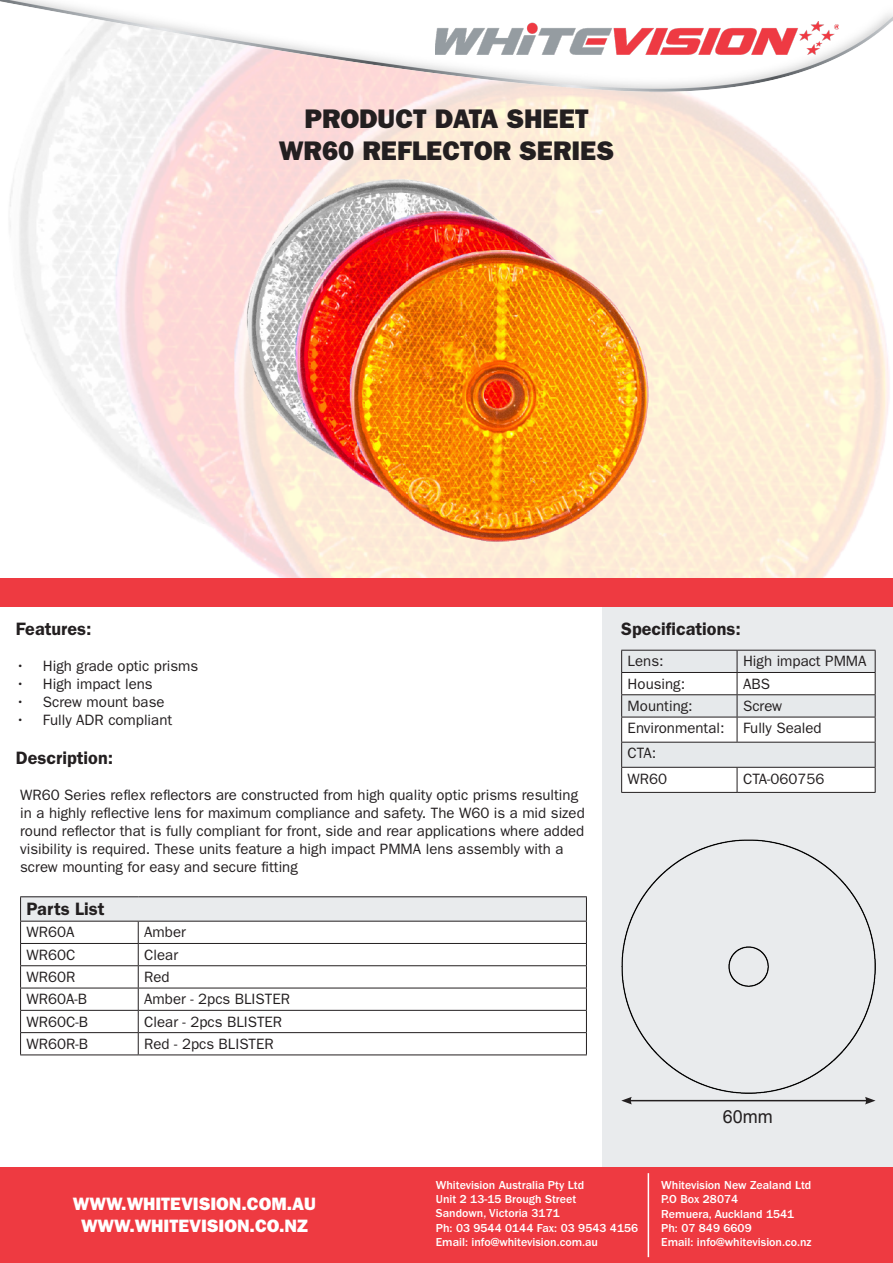
<style>
.page{position:relative;width:893px;height:1263px;background:#fff}
.page>*{position:absolute;margin:0;border:0;box-sizing:border-box;transform-origin:0 0}
.t1{font:27px "ITC Franklin Gothic Std Hvy";color:#231f20}
.t2{font:600 18px "ITC Franklin Gothic Std";color:#231f20}
.t3{font:18px "ITC Franklin Gothic Std Hvy";color:#fff}
.t4{font:18px "Arial";color:#231f20}
.t5{font:15px/18px "ITC Franklin Gothic Std";color:#231f20}
.t6{font:500 12px "ITC Franklin Gothic Std";color:#fff}
</style>
<div class="page">
<img style="left:0;top:0;width:890px;height:578px">
<img style="left:244px;top:175px;width:405px;height:369px">
<div style="left:603px;top:607px;width:290px;height:561px;background:#e9ebed"></div>
<div style="left:0;top:578px;width:893px;height:29px;background:#ee3a41"></div>
<img style="left:0;top:1px;width:893px;height:95px">
<div style="left:0;top:1167px;width:893px;height:96px;background:#ee3a41"></div>
<hr style="left:648px;top:1173px;width:1px;height:84px;background:#fff">
<img style="left:435px;top:21px;width:404px;height:33px">
<svg style="left:621px;top:650px;width:255px;height:142px"></svg>
<hr style="left:621px;top:792px;width:116px;height:1px;background:#231f20">
<hr style="left:737px;top:792px;width:138px;height:1px;background:#231f20">
<div style="left:21px;top:897px;width:565px;height:24px;background:#e9ebed"></div>
<hr style="left:20px;top:896px;width:118px;height:1px;background:#231f20">
<hr style="left:138px;top:896px;width:449px;height:1px;background:#231f20">
<hr style="left:20px;top:921px;width:118px;height:1px;background:#231f20">
<hr style="left:138px;top:921px;width:449px;height:1px;background:#231f20">
<hr style="left:20px;top:943px;width:118px;height:1px;background:#231f20">
<hr style="left:138px;top:943px;width:449px;height:1px;background:#231f20">
<hr style="left:20px;top:965px;width:118px;height:1px;background:#231f20">
<hr style="left:138px;top:965px;width:449px;height:1px;background:#231f20">
<hr style="left:20px;top:988px;width:118px;height:1px;background:#231f20">
<hr style="left:138px;top:988px;width:449px;height:1px;background:#231f20">
<hr style="left:20px;top:1010px;width:118px;height:1px;background:#231f20">
<hr style="left:138px;top:1010px;width:449px;height:1px;background:#231f20">
<hr style="left:20px;top:1032px;width:118px;height:1px;background:#231f20">
<svg style="left:20px;top:897px;width:1px;height:157px"></svg>
<hr style="left:138px;top:1032px;width:449px;height:1px;background:#231f20">
<svg style="left:138px;top:921px;width:1px;height:133px"></svg>
<svg style="left:586px;top:897px;width:1px;height:157px"></svg>
<hr style="left:20px;top:1054px;width:118px;height:1px;background:#231f20">
<hr style="left:138px;top:1054px;width:449px;height:1px;background:#231f20">
<img style="left:621px;top:839px;width:254px;height:254px">
<hr style="left:629px;top:1100px;width:238px;height:1px;background:#231f20">
<svg style="left:621px;top:1097px;width:11px;height:7px"></svg>
<svg style="left:865px;top:1097px;width:10px;height:7px"></svg>
<p class="t1" style="left:304px;top:103px;width:286px">PRODUCT DATA SHEET</p>
<p class="t1" style="left:279px;top:135px;width:337px">WR60 REFLECTOR SERIES</p>
<p class="t2" style="left:16px;top:618px;width:77px">Features:</p>
<p class="t5" style="left:16px;top:657px;width:184px">• High grade optic prisms</p>
<p class="t5" style="left:16px;top:675px;width:138px">• High impact lens</p>
<p class="t5" style="left:16px;top:693px;width:150px">• Screw mount base</p>
<p class="t5" style="left:16px;top:711px;width:158px">• Fully ADR compliant</p>
<p class="t2" style="left:16px;top:748px;width:99px">Description:</p>
<p class="t5" style="left:20px;top:786px;width:566px">WR60 Series reflex reflectors are constructed from high quality optic prisms resulting in a highly reflective lens for maximum compliance and safety. The W60 is a mid sized round reflector that is fully compliant for front, side and rear applications where added visibility is required. These units feature a high impact PMMA lens assembly with a screw mounting for easy and secure fitting</p>
<p class="t2" style="left:27px;top:898px;width:80px">Parts List</p>
<p class="t5" style="left:27px;top:923px;width:49px">WR60A</p>
<p class="t5" style="left:144px;top:923px;width:43px">Amber</p>
<p class="t5" style="left:27px;top:946px;width:50px">WR60C</p>
<p class="t5" style="left:144px;top:946px;width:35px">Clear</p>
<p class="t5" style="left:27px;top:968px;width:50px">WR60R</p>
<p class="t5" style="left:144px;top:968px;width:27px">Red</p>
<p class="t5" style="left:27px;top:990px;width:62px">WR60A-B</p>
<p class="t5" style="left:144px;top:990px;width:147px">Amber - 2pcs BLISTER</p>
<p class="t5" style="left:27px;top:1013px;width:63px">WR60C-B</p>
<p class="t5" style="left:144px;top:1013px;width:140px">Clear - 2pcs BLISTER</p>
<p class="t5" style="left:27px;top:1035px;width:63px">WR60R-B</p>
<p class="t5" style="left:144px;top:1035px;width:131px">Red - 2pcs BLISTER</p>
<p class="t2" style="left:621px;top:618px;width:121px">Specifications:</p>
<p class="t5" style="left:628px;top:652px;width:37px">Lens:</p>
<p class="t5" style="left:743px;top:652px;width:125px">High impact PMMA</p>
<p class="t5" style="left:628px;top:675px;width:59px">Housing:</p>
<p class="t5" style="left:743px;top:675px;width:28px">ABS</p>
<p class="t5" style="left:628px;top:697px;width:67px">Mounting:</p>
<p class="t5" style="left:743px;top:697px;width:41px">Screw</p>
<p class="t5" style="left:628px;top:719px;width:98px">Environmental:</p>
<p class="t5" style="left:743px;top:719px;width:80px">Fully Sealed</p>
<p class="t5" style="left:628px;top:744px;width:30px">CTA:</p>
<p class="t5" style="left:628px;top:769px;width:41px">WR60</p>
<p class="t5" style="left:743px;top:769px;width:83px">CTA-060756</p>
<p class="t4" style="left:723px;top:1105px;width:52px">60mm</p>
<p class="t3" style="left:73px;top:1193px;width:245px">WWW.WHITEVISION.COM.AU</p>
<p class="t3" style="left:81px;top:1215px;width:228px">WWW.WHITEVISION.CO.NZ</p>
<p class="t6" style="left:436px;top:1178px;width:150px">Whitevision Australia Pty Ltd</p>
<p class="t6" style="left:436px;top:1192px;width:142px">Unit 2 13-15 Brough Street</p>
<p class="t6" style="left:436px;top:1207px;width:125px">Sandown, Victoria 3171</p>
<p class="t6" style="left:436px;top:1221px;width:204px">Ph: 03 9544 0144 Fax: 03 9543 4156</p>
<p class="t6" style="left:436px;top:1235px;width:164px">Email: info@whitevision.com.au</p>
<p class="t6" style="left:661px;top:1178px;width:152px">Whitevision New Zealand Ltd</p>
<p class="t6" style="left:661px;top:1192px;width:78px">P.O Box 28074</p>
<p class="t6" style="left:661px;top:1207px;width:134px">Remuera, Auckland 1541</p>
<p class="t6" style="left:661px;top:1221px;width:92px">Ph: 07 849 6609</p>
<p class="t6" style="left:661px;top:1236px;width:152px">Email: info@whitevision.co.nz</p>
</div>
